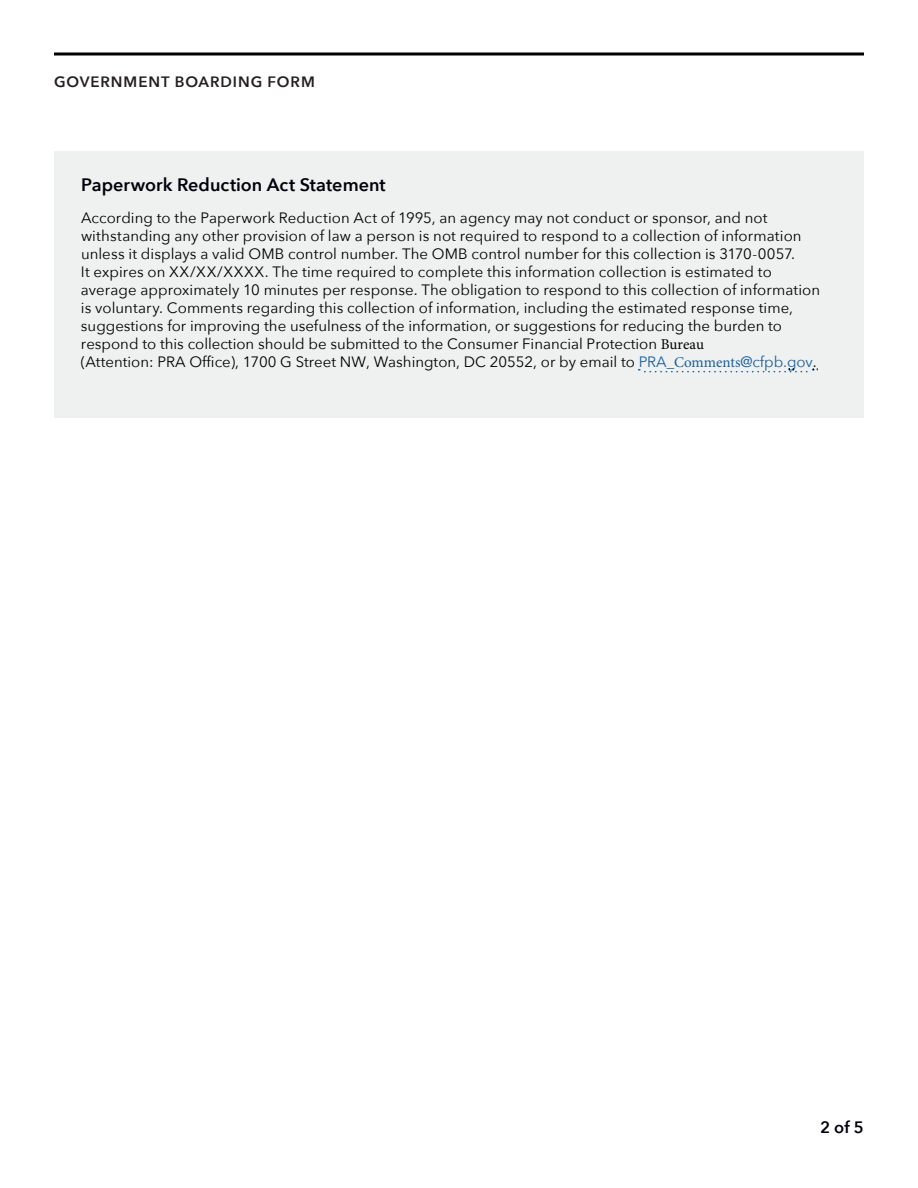
<style>
.page{position:relative;width:918px;height:1188px;background:#fff}
.page>*{position:absolute;margin:0;border:0;box-sizing:border-box;transform-origin:0 0}
.Body{font:600 18px "Avenir Next";color:#00000b}
.regular{font:600 16.5px "Avenir Next";color:#00000b}
.Body-2{font:15px/18px "Avenir Next";color:#000}
.t1{font:600 15px "Avenir Next";letter-spacing:.06em;color:#231f20}
.s1{font-family:"Minion Pro"}
.s2{color:#175d9e}
.s3{font-family:"Minion Pro";color:#175d9e}
</style>
<div class="page">
<svg style="left:54px;top:52px;width:810px;height:4px;background:#3f3f3f"></svg>
<div style="left:54px;top:152px;width:810px;height:266px;background:#eff1f0"></div>
<svg style="left:639px;top:369px;width:179px;height:3px"></svg>
<p class="t1" style="left:54px;top:69px;width:262px">GOVERNMENT BOARDING FORM</p>
<p class="Body" style="left:81px;top:170px;width:306px">Paperwork Reduction Act Statement</p>
<p class="Body-2" style="left:81px;top:208px;width:741px">According to the Paperwork Reduction Act of 1995, an agency may not conduct or sponsor, and not withstanding any other provision of law a person is not required to respond to a collection of information unless it displays a valid OMB control number. The OMB control number for this collection is 3170-0057.<br>It expires on XX/XX/XXXX. The time required to complete this information collection is estimated to average approximately 10 minutes per response. The obligation to respond to this collection of information is voluntary. Comments regarding this collection of information, including the estimated response time, suggestions for improving the usefulness of the information, or suggestions for reducing the burden to respond to this collection should be submitted to the Consumer Financial Protection <span class="s1">Bureau<br></span>(Attention: PRA Office), 1700 G Street NW, Washington, DC 20552, or by email to <span class="s2">PRA</span><span class="s3">_Comments</span><span class="s2">@cfpb.gov</span>.</p>
<p class="regular" style="left:820px;top:1113px;width:45px">2 of 5</p>
</div>
